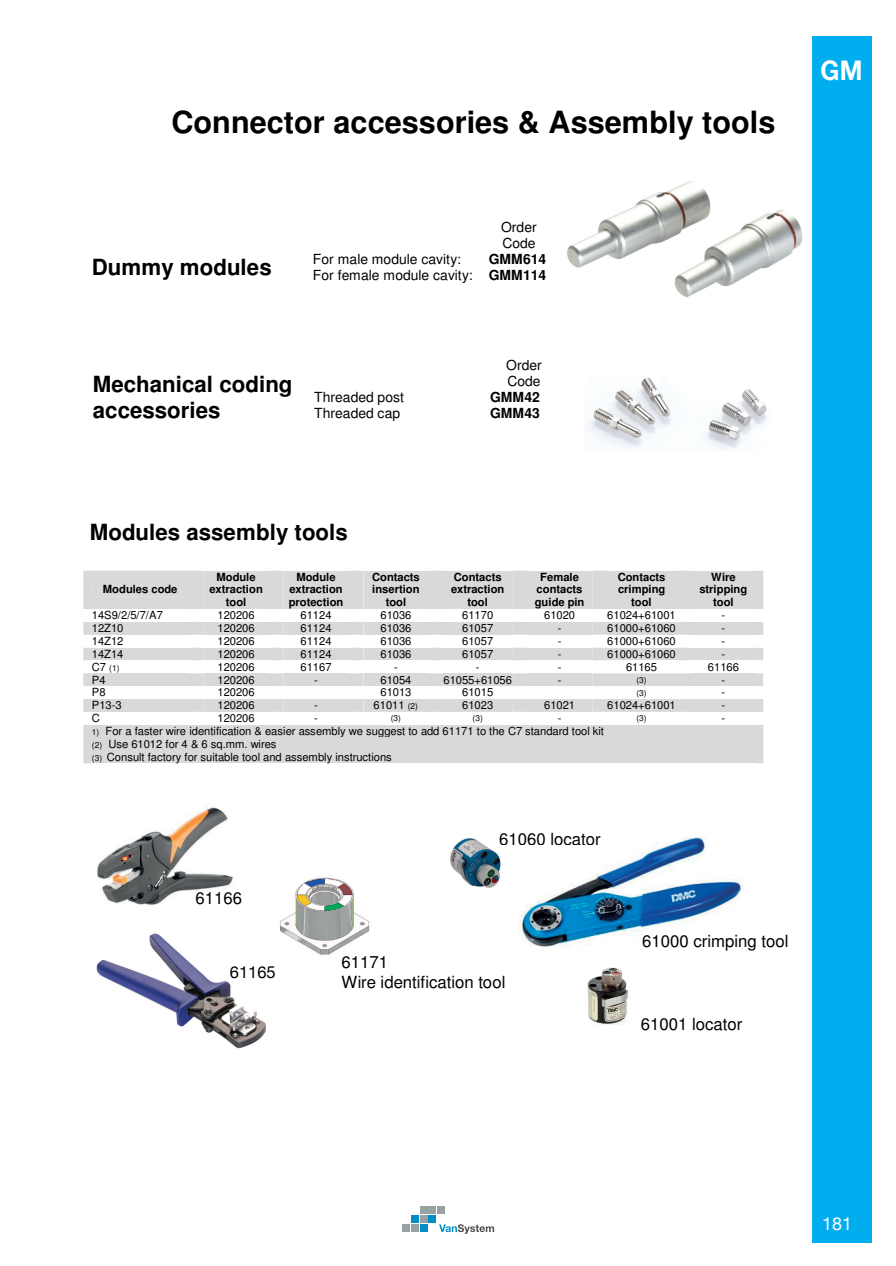
<style>
.page{position:relative;width:896px;height:1266px;background:#fff}
.page>*{position:absolute;margin:0;border:0;box-sizing:border-box;transform-origin:0 0}
.t1{font:700 30.6px "Helvetica";color:#000001}
.t2{font:700 27px "Helvetica Neue";color:#fff;scale:.93 1}
.t3{font:700 22.2px/26.2px "Helvetica";color:#000001}
.t4{font:18px "Helvetica Neue";color:#fff}
.t5{font:16.8px/19.2px "Helvetica";letter-spacing:.005em;color:#000001}
.t6{font:16.5px "Helvetica Neue";color:#000001}
.t7{font:13.95px/16px "Helvetica";color:#000001}
.t8{font:700 13.95px "Helvetica";color:#000001}
.t9{font:11.25px/12.8px "Helvetica";letter-spacing:-.005em;color:#000001}
.t10{font:700 11.25px/12.8px "Helvetica";color:#000001;text-align:center}
.t11{font:8.4px "Helvetica";color:#000001}
.s1{font-weight:700}
.s2{font-size:11.25px}
.s3{font-size:8.4px}
</style>
<div class="page">
<svg style="left:439px;top:1224px;width:55px;height:9px"></svg>
<div style="left:420px;top:1224px;width:7px;height:7px;background:#008fc5"></div>
<div style="left:411px;top:1215px;width:7px;height:7px;background:#008fc5"></div>
<div style="left:428px;top:1215px;width:8px;height:7px;background:#008fc5"></div>
<div style="left:402px;top:1224px;width:7px;height:7px;background:#98a2a5"></div>
<div style="left:411px;top:1224px;width:7px;height:7px;background:#98a2a5"></div>
<div style="left:420px;top:1215px;width:7px;height:7px;background:#98a2a5"></div>
<div style="left:420px;top:1206px;width:7px;height:7px;background:#98a2a5"></div>
<div style="left:428px;top:1206px;width:8px;height:7px;background:#98a2a5"></div>
<div style="left:437px;top:1206px;width:8px;height:7px;background:#98a2a5"></div>
<img style="left:97px;top:807px;width:136px;height:98px">
<img style="left:587px;top:377px;width:180px;height:73px">
<img style="left:280px;top:877px;width:90px;height:78px">
<img style="left:519px;top:836px;width:225px;height:112px">
<img style="left:450px;top:838px;width:50px;height:49px">
<img style="left:587px;top:967px;width:42px;height:57px">
<svg style="left:83px;top:570px;width:680px;height:193px"></svg>
<div style="left:92px;top:724px;width:663px;height:13px;background:#d8d9d8"></div>
<div style="left:92px;top:737px;width:663px;height:13px;background:#d8d9d8"></div>
<div style="left:92px;top:750px;width:663px;height:13px;background:#d8d9d8"></div>
<div style="left:811px;top:36px;width:60px;height:1206px;background:#00aeef"></div>
<img style="left:567px;top:181px;width:236px;height:117px">
<img style="left:96px;top:933px;width:170px;height:116px">
<h1 class="t1" style="left:171px;top:109px;width:605px">Connector accessories &amp; Assembly tools</h1>
<p class="t7" style="left:501px;top:220px;width:37px">Order<br>Code</p>
<p class="t7" style="left:313px;top:252px;width:149px">For male module cavity:</p>
<p class="t8" style="left:489px;top:253px;width:59px">GMM614</p>
<h3 class="t3" style="left:92px;top:256px;width:181px">Dummy modules</h3>
<p class="t7" style="left:313px;top:268px;width:235px">For female module cavity: <span class="s1">GMM114</span></p>
<h3 class="t3" style="left:93px;top:373px;width:201px">Mechanical coding accessories</h3>
<p class="t7" style="left:506px;top:358px;width:37px">Order<br>Code</p>
<p class="t7" style="left:314px;top:390px;width:91px">Threaded post</p>
<p class="t8" style="left:490px;top:391px;width:51px">GMM42</p>
<p class="t7" style="left:314px;top:406px;width:87px">Threaded cap</p>
<p class="t8" style="left:490px;top:407px;width:51px">GMM43</p>
<h2 class="t2" style="left:820px;top:49px;width:23px">gm</h2>
<h3 class="t3" style="left:90px;top:521px;width:259px">Modules assembly tools</h3>
<p class="t10" style="left:103px;top:584px;width:76px">Modules code</p>
<p class="t10" style="left:209px;top:571px;width:55px">Module extraction tool</p>
<p class="t10" style="left:288px;top:571px;width:56px">Module extraction protection</p>
<p class="t10" style="left:372px;top:571px;width:49px">Contacts insertion tool</p>
<p class="t10" style="left:451px;top:571px;width:55px">Contacts extraction tool</p>
<p class="t10" style="left:534px;top:571px;width:51px">Female contacts guide pin</p>
<p class="t10" style="left:617px;top:571px;width:49px">Contacts crimping tool</p>
<p class="t10" style="left:699px;top:571px;width:49px">Wire stripping tool</p>
<p class="t9" style="left:92px;top:610px;width:73px">14S9/2/5/7/A7</p>
<p class="t9" style="left:217px;top:610px;width:39px">120206</p>
<p class="t9" style="left:300px;top:610px;width:33px">61124</p>
<p class="t9" style="left:380px;top:610px;width:33px">61036</p>
<p class="t9" style="left:462px;top:610px;width:33px">61170</p>
<p class="t9" style="left:544px;top:610px;width:33px">61020</p>
<p class="t9" style="left:607px;top:610px;width:70px">61024+61001</p>
<p class="t9" style="left:721px;top:610px;width:5px">-</p>
<p class="t9" style="left:92px;top:622px;width:33px">12Z10</p>
<p class="t9" style="left:217px;top:622px;width:39px">120206</p>
<p class="t9" style="left:300px;top:622px;width:33px">61124</p>
<p class="t9" style="left:380px;top:622px;width:33px">61036</p>
<p class="t9" style="left:462px;top:622px;width:33px">61057</p>
<p class="t9" style="left:557px;top:622px;width:5px">-</p>
<p class="t9" style="left:607px;top:622px;width:70px">61000+61060</p>
<p class="t9" style="left:721px;top:622px;width:5px">-</p>
<p class="t9" style="left:92px;top:635px;width:33px">14Z12</p>
<p class="t9" style="left:217px;top:635px;width:39px">120206</p>
<p class="t9" style="left:300px;top:635px;width:33px">61124</p>
<p class="t9" style="left:380px;top:635px;width:33px">61036</p>
<p class="t9" style="left:462px;top:635px;width:33px">61057</p>
<p class="t9" style="left:557px;top:635px;width:5px">-</p>
<p class="t9" style="left:607px;top:635px;width:70px">61000+61060</p>
<p class="t9" style="left:721px;top:635px;width:5px">-</p>
<p class="t9" style="left:92px;top:648px;width:33px">14Z14</p>
<p class="t9" style="left:217px;top:648px;width:39px">120206</p>
<p class="t9" style="left:300px;top:648px;width:33px">61124</p>
<p class="t9" style="left:380px;top:648px;width:33px">61036</p>
<p class="t9" style="left:462px;top:648px;width:33px">61057</p>
<p class="t9" style="left:557px;top:648px;width:5px">-</p>
<p class="t9" style="left:607px;top:648px;width:70px">61000+61060</p>
<p class="t9" style="left:721px;top:648px;width:5px">-</p>
<p class="t11" style="left:92px;top:664px;width:29px"><span class="s2">C7</span> (1)</p>
<p class="t9" style="left:217px;top:661px;width:39px">120206</p>
<p class="t9" style="left:300px;top:661px;width:33px">61167</p>
<p class="t9" style="left:394px;top:661px;width:5px">-</p>
<p class="t9" style="left:476px;top:661px;width:5px">-</p>
<p class="t9" style="left:557px;top:661px;width:5px">-</p>
<p class="t9" style="left:626px;top:661px;width:33px">61165</p>
<p class="t9" style="left:707px;top:661px;width:33px">61166</p>
<p class="t9" style="left:92px;top:674px;width:15px">P4</p>
<p class="t9" style="left:217px;top:674px;width:39px">120206</p>
<p class="t9" style="left:314px;top:674px;width:5px">-</p>
<p class="t9" style="left:380px;top:674px;width:33px">61054</p>
<p class="t9" style="left:443px;top:674px;width:70px">61055+61056</p>
<p class="t9" style="left:557px;top:674px;width:5px">-</p>
<p class="t11" style="left:636px;top:676px;width:12px">(3)</p>
<p class="t9" style="left:721px;top:674px;width:5px">-</p>
<p class="t9" style="left:92px;top:687px;width:15px">P8</p>
<p class="t9" style="left:217px;top:687px;width:39px">120206</p>
<p class="t9" style="left:380px;top:687px;width:33px">61013</p>
<p class="t9" style="left:462px;top:687px;width:33px">61015</p>
<p class="t11" style="left:636px;top:689px;width:12px">(3)</p>
<p class="t9" style="left:721px;top:687px;width:5px">-</p>
<p class="t9" style="left:92px;top:699px;width:31px">P13-3</p>
<p class="t9" style="left:217px;top:699px;width:39px">120206</p>
<p class="t9" style="left:314px;top:699px;width:5px">-</p>
<p class="t9" style="left:373px;top:699px;width:46px">61011 <span class="s3">(2)</span></p>
<p class="t9" style="left:462px;top:699px;width:33px">61023</p>
<p class="t9" style="left:544px;top:699px;width:33px">61021</p>
<p class="t9" style="left:607px;top:699px;width:70px">61024+61001</p>
<p class="t9" style="left:721px;top:699px;width:5px">-</p>
<p class="t9" style="left:92px;top:712px;width:10px">C</p>
<p class="t9" style="left:217px;top:712px;width:39px">120206</p>
<p class="t9" style="left:314px;top:712px;width:5px">-</p>
<p class="t11" style="left:390px;top:715px;width:12px">(3)</p>
<p class="t11" style="left:472px;top:715px;width:12px">(3)</p>
<p class="t9" style="left:557px;top:712px;width:5px">-</p>
<p class="t11" style="left:636px;top:715px;width:12px">(3)</p>
<p class="t9" style="left:721px;top:712px;width:5px">-</p>
<p class="t9" style="left:92px;top:725px;width:513px"><span class="s3">1)</span> For a faster wire identification &amp; easier assembly we suggest to add 61171 to the C7 standard tool kit <span class="s3">(2)</span> Use 61012 for 4 &amp; 6 sq.mm. wires<br><span class="s3">(3)</span> Consult factory for suitable tool and assembly instructions</p>
<h3 class="t5" style="left:195px;top:890px;width:48px">61166</h3>
<h3 class="t5" style="left:229px;top:963px;width:48px">6 65</h3>
<h3 class="t6" style="left:230px;top:960px;width:47px">61165</h3>
<h3 class="t5" style="left:499px;top:830px;width:103px">61060 locator</h3>
<h3 class="t5" style="left:341px;top:954px;width:165px">61171<br>Wire identification tool</h3>
<h3 class="t5" style="left:642px;top:932px;width:148px">61000 crimping tool</h3>
<h3 class="t5" style="left:640px;top:1016px;width:103px">61001 locator</h3>
<h3 class="t4" style="left:822px;top:1210px;width:32px">181</h3>
</div>
